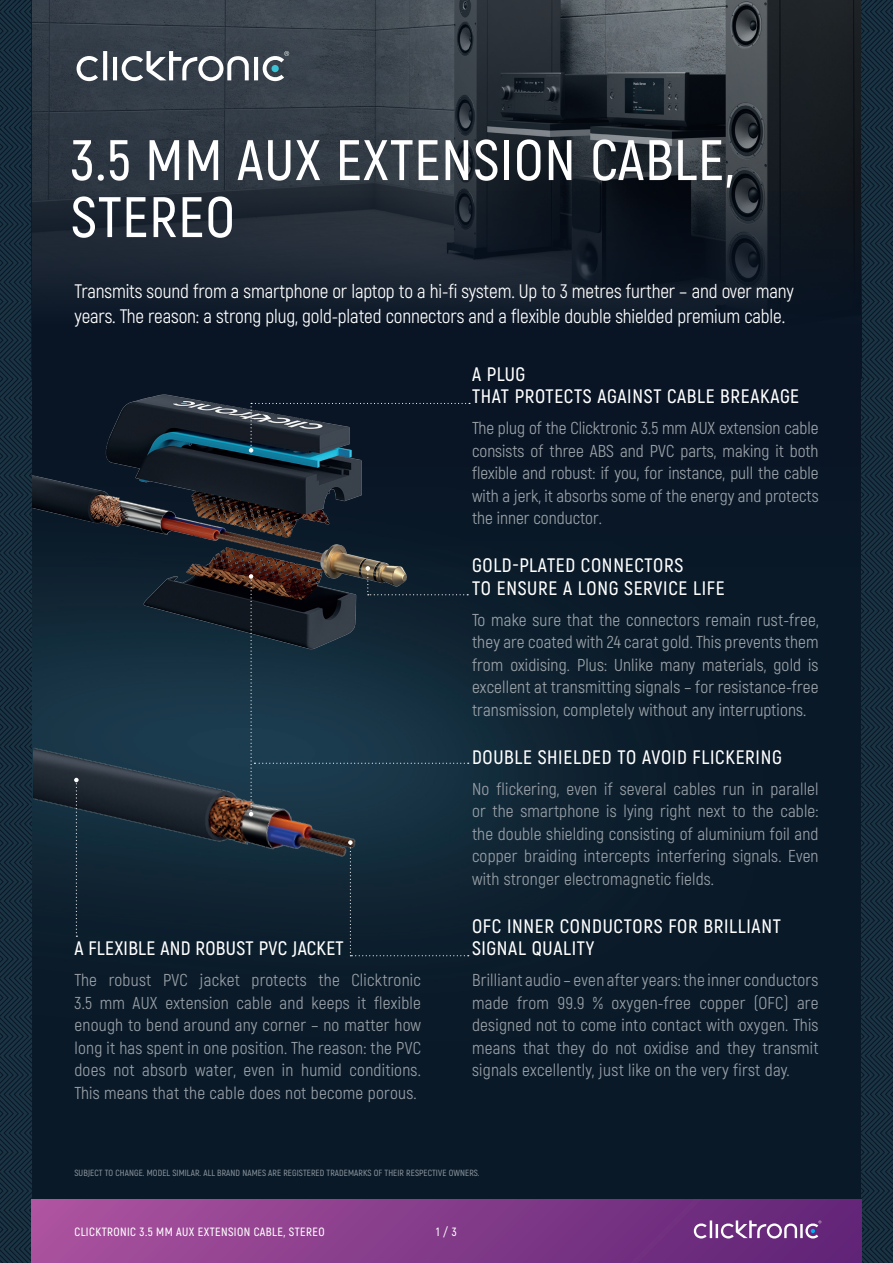
<style>
.page{position:relative;width:893px;height:1263px;background:#fff}
.page>*{position:absolute;margin:0;border:0;box-sizing:border-box;transform-origin:0 0}
.t1{font:600 57px/57px "Akrobat";letter-spacing:.02em;color:#fff}
.t2{font:19.5px/25.5px "Akrobat";letter-spacing:-.005em;color:#fff}
.t3{font:600 19.5px/22.5px "Akrobat";letter-spacing:.035em;color:#fff}
.t4{font:600 19.5px "Akrobat";letter-spacing:.015em;color:#fff}
.t5{font:17.25px/22.5px "Akrobat";letter-spacing:.015em;color:#99a0a7;text-align:justify}
.t6{font:17.25px/22.5px "Akrobat";color:#9ca3a9;text-align:justify}
.t7{font:600 12px "Akrobat";letter-spacing:.035em;color:#fff}
.t8{font:600 9px "Akrobat";letter-spacing:.01em;color:#879098}
</style>
<div class="page">
<img style="left:32px;top:567px;width:829px;height:632px">
<div style="left:32px;top:379px;width:829px;height:188px;background:#091525"></div>
<img style="left:33px;top:722px;width:346px;height:163px">
<img style="left:32px;top:394px;width:366px;height:291px">
<svg style="left:0;top:0;width:32px;height:1263px;background:#152b3b"></svg>
<svg style="left:861px;top:0;width:32px;height:1263px;background:#152b3b"></svg>
<div style="left:32px;top:1199px;width:829px;height:64px;background:linear-gradient(to right,#aa529e,#5f2476)"></div>
<svg style="left:693px;top:1220px;width:128px;height:18px"></svg>
<svg style="left:32px;top:0;width:829px;height:191px;background:#313941"></svg>
<svg style="left:32px;top:191px;width:829px;height:188px;background:#121c29"></svg>
<svg style="left:75px;top:51px;width:214px;height:30px"></svg>
<svg style="left:249px;top:403px;width:221px;height:49px"></svg>
<svg style="left:348px;top:840px;width:121px;height:116px;background:#112533"></svg>
<svg style="left:74px;top:778px;width:5px;height:159px"></svg>
<svg style="left:249px;top:566px;width:220px;height:250px;background:#1b303e"></svg>
<h1 class="t1" style="left:71px;top:132px;width:665px">3.5 MM AUX EXTENSION CABLE,<br>STEREO</h1>
<p class="t2" style="left:74px;top:278px;width:721px">Transmits sound from a smartphone or laptop to a hi-fi system. Up to 3 metres further – and over many years. The reason: a strong plug, gold-plated connectors and a flexible double shielded premium cable.</p>
<p class="t4" style="left:74px;top:937px;width:271px">A FLEXIBLE AND ROBUST PVC JACKET</p>
<p class="t5" style="left:74px;top:969px;width:348px">The robust PVC jacket protects the Clicktronic 3.5 mm AUX extension cable and keeps it flexible enough to bend around any corner – no matter how long it has spent in one position. The reason: the PVC does not absorb water, even in humid conditions.<br>This means that the cable does not become porous.</p>
<p class="t3" style="left:472px;top:363px;width:329px">A PLUG<br>THAT PROTECTS AGAINST CABLE BREAKAGE</p>
<p class="t6" style="left:472px;top:417px;width:348px">The plug of the Clicktronic 3.5 mm AUX extension cable consists of three ABS and PVC parts, making it both flexible and robust: if you, for instance, pull the cable with a jerk, it absorbs some of the energy and protects the inner conductor.</p>
<p class="t3" style="left:472px;top:554px;width:254px">GOLD-PLATED CONNECTORS<br>TO ENSURE A LONG SERVICE LIFE</p>
<p class="t6" style="left:472px;top:609px;width:348px">To make sure that the connectors remain rust-free, they are coated with 24 carat gold. This prevents them from oxidising. Plus: Unlike many materials, gold is excellent at transmitting signals – for resistance-free transmission, completely without any interruptions.</p>
<p class="t3" style="left:472px;top:746px;width:311px">DOUBLE SHIELDED TO AVOID FLICKERING</p>
<p class="t5" style="left:472px;top:778px;width:348px">No flickering, even if several cables run in parallel or the smartphone is lying right next to the cable: the double shielding consisting of aluminium foil and copper braiding intercepts interfering signals. Even with stronger electromagnetic fields.</p>
<p class="t3" style="left:472px;top:915px;width:310px">OFC INNER CONDUCTORS FOR BRILLIANT<br>SIGNAL QUALITY</p>
<p class="t5" style="left:472px;top:969px;width:348px">Brilliant audio – even after years: the inner conductors made from 99.9 % oxygen-free copper (OFC) are designed not to come into contact with oxygen. This means that they do not oxidise and they transmit signals excellently, just like on the very first day.</p>
<p class="t8" style="left:74px;top:1167px;width:407px">SUBJECT TO CHANGE. MODEL SIMILAR. ALL BRAND NAMES ARE REGISTERED TRADEMARKS OF THEIR RESPECTIVE OWNERS.</p>
<p class="t7" style="left:74px;top:1224px;width:252px">CLICKTRONIC 3.5 MM AUX EXTENSION CABLE, STEREO</p>
<p class="t7" style="left:436px;top:1224px;width:22px">1 / 3</p>
</div>
